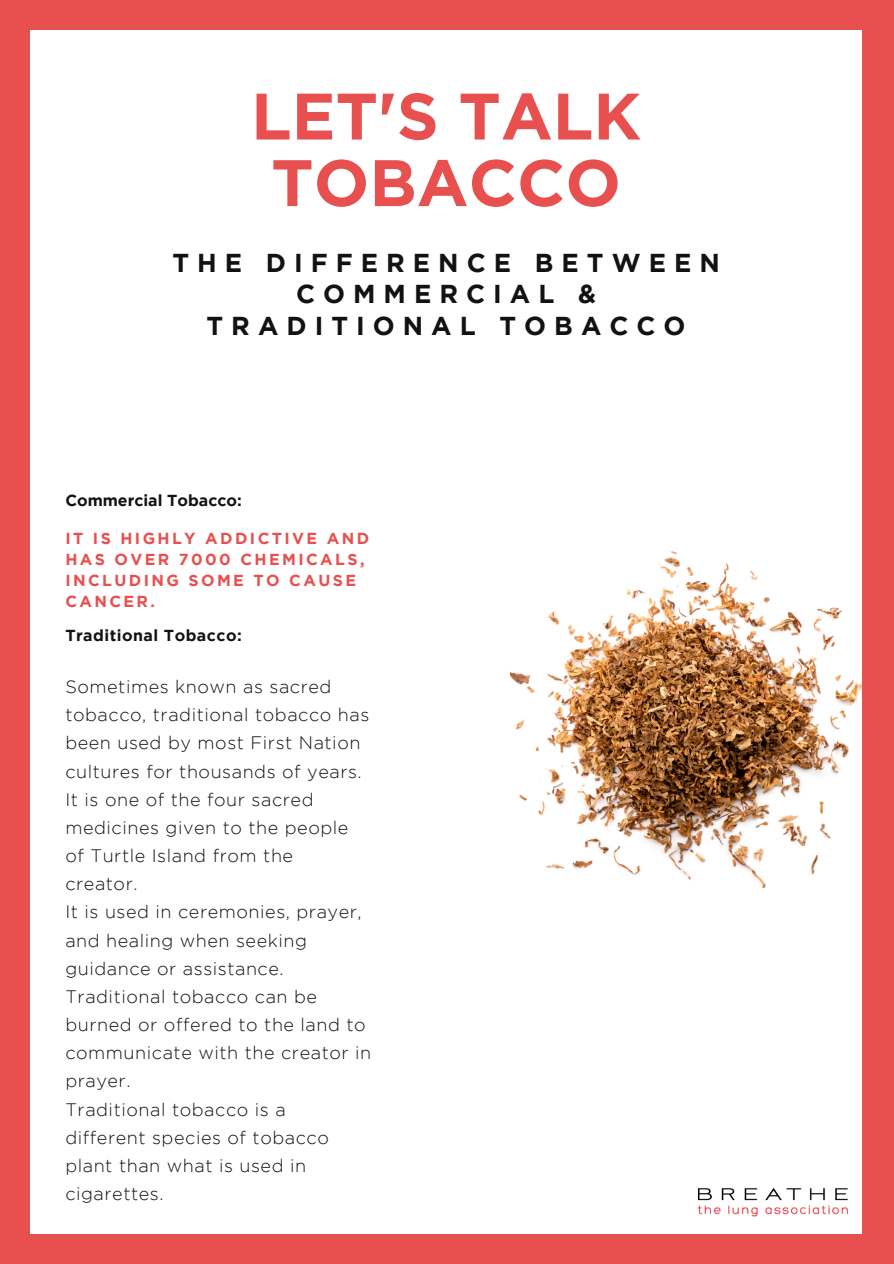
<style>
.page{position:relative;width:894px;height:1264px;background:#fff}
.page>*{position:absolute;margin:0;border:0;box-sizing:border-box;transform-origin:0 0}
.t1{font:700 65.55px/66.6px "Gotham";color:#e85050;text-align:center}
.t2{font:700 25.8px/31.2px "Gotham";letter-spacing:.31em;color:#131212;text-align:center}
.t3{font:300 18px/28.2px "Gotham";letter-spacing:.03em;color:#131212}
.t4{font:700 15.9px/20.9px "Gotham";letter-spacing:.15em;color:#e85050}
.t5{font:700 15.9px "Gotham";letter-spacing:.03em;color:#131212}
.t6{font:700 15.9px "Gotham";color:#131212}
</style>
<div class="page">
<div style="left:0;top:0;width:893px;height:1263px;background:#e85050"></div>
<div style="left:30px;top:31px;width:831px;height:1202px;background:#fff"></div>
<img style="left:697px;top:1187px;width:151px;height:30px">
<img style="left:510px;top:551px;width:351px;height:337px">
<p class="t1" style="left:251px;top:87px;width:391px">LET'S TALK<br>TOBACCO</p>
<p class="t2" style="left:172px;top:249px;width:548px">THE DIFFERENCE BETWEEN<br>COMMERCIAL &amp;<br>TRADITIONAL TOBACCO</p>
<p class="t6" style="left:65px;top:494px;width:178px">Commercial Tobacco:</p>
<p class="t4" style="left:65px;top:529px;width:305px">IT IS HIGHLY ADDICTIVE AND<br>HAS OVER 7000 CHEMICALS,<br>INCLUDING SOME TO CAUSE<br>CANCER.</p>
<p class="t5" style="left:65px;top:629px;width:178px">Traditional Tobacco:</p>
<p class="t3" style="left:65px;top:674px;width:305px">Sometimes known as sacred tobacco, traditional tobacco has been used by most First Nation cultures for thousands of years.<br>It is one of the four sacred medicines given to the people of Turtle Island from the creator.</p>
<p class="t3" style="left:65px;top:899px;width:298px">It is used in ceremonies, prayer, and healing when seeking guidance or assistance.</p>
<p class="t3" style="left:65px;top:983px;width:307px">Traditional tobacco can be burned or offered to the land to communicate with the creator in prayer.</p>
<p class="t3" style="left:65px;top:1096px;width:265px">Traditional tobacco is a different species of tobacco plant than what is used in cigarettes.</p>
</div>
